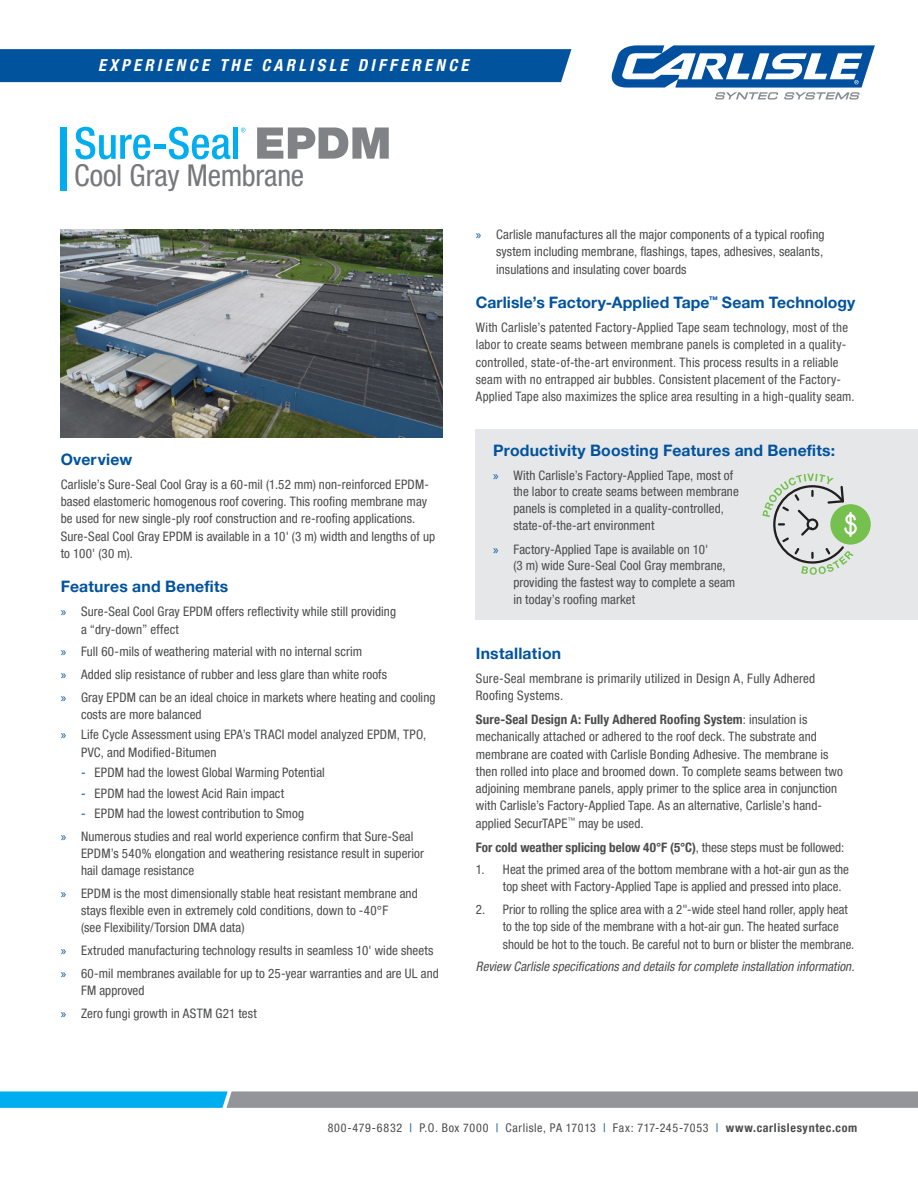
<style>
.page{position:relative;width:918px;height:1188px;background:#fff}
.page>*{position:absolute;margin:0;border:0;box-sizing:border-box;transform-origin:0 0}
.t1{font:condensed 30px "Helvetica Neue LT Pro";letter-spacing:-.005em;color:#76787b}
.t2{font:italic 700 condensed 16.5px "Helvetica Neue LT Pro";letter-spacing:.205em;color:#fff}
.t3{font:700 15.75px "Helvetica Neue LT Pro";letter-spacing:.01em;color:#01539e}
.t4{font:condensed 13.05px/17.2px "Helvetica Neue LT Pro";letter-spacing:.01em;color:#4b4c4d}
.t5{font:italic condensed 13.05px "Helvetica Neue LT Pro";letter-spacing:.005em;color:#4b4c4d}
.t6{font:700 condensed 13.05px "Helvetica Neue LT Pro";color:#4b4c4d}
.t7{font:condensed 12px "Helvetica Neue LT Pro";letter-spacing:.05em;color:#4b4c4d}
.s1{font-family:"Myriad Pro";font-stretch:normal;color:#01539e}
.s2{color:#01539e}
.s3{font-weight:700}
.s4{font-weight:400}
</style>
<div class="page">
<svg style="left:257px;top:128px;width:132px;height:31px"></svg>
<svg style="left:75px;top:127px;width:75px;height:32px"></svg>
<hr style="left:154px;top:144px;width:11px;height:4px;background:#00aeef">
<svg style="left:169px;top:127px;width:61px;height:32px"></svg>
<div style="left:233px;top:127px;width:5px;height:32px;background:#00aeef"></div>
<svg style="left:241px;top:128px;width:5px;height:4px"></svg>
<div style="left:61px;top:127px;width:6px;height:63px;background:#00aeef"></div>
<svg style="left:0;top:1091px;width:918px;height:17px;background:#749eb0"></svg>
<div style="left:0;top:49px;width:571px;height:33px;background:#01539e"></div>
<svg style="left:612px;top:45px;width:263px;height:55px"></svg>
<img style="left:61px;top:230px;width:381px;height:207px">
<div style="left:476px;top:429px;width:442px;height:191px;background:#e6e7e9"></div>
<div style="left:830px;top:504px;width:41px;height:41px;background:#75c04e;border-radius:50%"></div>
<svg style="left:762px;top:474px;width:95px;height:101px"></svg>
<p class="t2" style="left:98px;top:55px;width:372px">EXPERIENCE THE CARLISLE DIFFERENCE</p>
<p class="t1" style="left:74px;top:158px;width:232px">Cool Gray Membrane</p>
<p class="t3" style="left:61px;top:450px;width:73px">Overview</p>
<p class="t4" style="left:61px;top:475px;width:376px">Carlisle’s Sure-Seal Cool Gray is a 60-mil (1.52 mm) non-reinforced EPDM&shy;based elastomeric homogenous roof covering. This roofing membrane may be used for new single-ply roof construction and re-roofing applications.<br>Sure-Seal Cool Gray EPDM is available in a 10' (3 m) width and lengths of up to 100' (30 m).</p>
<p class="t3" style="left:61px;top:577px;width:169px">Features and Benefits</p>
<p class="t4" style="left:81px;top:603px;width:317px;text-indent:-20px"><span class="s1">»</span> Sure-Seal Cool Gray EPDM offers reflectivity while still providing a “dry-down” effect</p>
<p class="t4" style="left:61px;top:643px;width:303px"><span class="s1">»</span> Full 60-mils of weathering material with no internal scrim</p>
<p class="t4" style="left:61px;top:666px;width:328px"><span class="s1">»</span> Added slip resistance of rubber and less glare than white roofs</p>
<p class="t4" style="left:81px;top:688px;width:356px;text-indent:-20px"><span class="s1">»</span> Gray EPDM can be an ideal choice in markets where heating and cooling costs are more balanced</p>
<p class="t4" style="left:81px;top:726px;width:347px;text-indent:-20px"><span class="s1">»</span> Life Cycle Assessment using EPA’s TRACI model analyzed EPDM, TPO,<br>PVC, and Modified-Bitumen</p>
<p class="t4" style="left:81px;top:764px;width:245px"><span class="s2">-</span> EPDM had the lowest Global Warming Potential</p>
<p class="t4" style="left:81px;top:784px;width:205px"><span class="s2">-</span> EPDM had the lowest Acid Rain impact</p>
<p class="t4" style="left:81px;top:805px;width:225px"><span class="s2">-</span> EPDM had the lowest contribution to Smog</p>
<p class="t4" style="left:81px;top:827px;width:345px;text-indent:-20px"><span class="s1">»</span> Numerous studies and real world experience confirm that Sure-Seal<br>EPDM’s 540% elongation and weathering resistance result in superior hail damage resistance</p>
<p class="t4" style="left:81px;top:884px;width:338px;text-indent:-20px"><span class="s1">»</span> EPDM is the most dimensionally stable heat resistant membrane and stays flexible even in extremely cold conditions, down to -40°F<br>(see Flexibility/Torsion DMA data)</p>
<p class="t4" style="left:61px;top:942px;width:374px"><span class="s1">»</span> Extruded manufacturing technology results in seamless 10' wide sheets</p>
<p class="t4" style="left:81px;top:964px;width:359px;text-indent:-20px"><span class="s1">»</span> 60-mil membranes available for up to 25-year warranties and are UL and<br>FM approved</p>
<p class="t4" style="left:61px;top:1004px;width:198px"><span class="s1">»</span> Zero fungi growth in ASTM G21 test</p>
<p class="t4" style="left:496px;top:226px;width:330px;text-align:justify;text-indent:-20px"><span class="s1">»</span> Carlisle manufactures all the major components of a typical roofing system including membrane, flashings, tapes, adhesives, sealants, insulations and insulating cover boards</p>
<p class="t3" style="left:476px;top:293px;width:381px">Carlisle’s Factory-Applied Tape<sup>™</sup> Seam Technology</p>
<p class="t4" style="left:476px;top:319px;width:380px">With Carlisle’s patented Factory-Applied Tape seam technology, most of the labor to create seams between membrane panels is completed in a quality&shy;controlled, state-of-the-art environment. This process results in a reliable seam with no entrapped air bubbles. Consistent placement of the Factory-Applied Tape also maximizes the splice area resulting in a high-quality seam.</p>
<p class="t3" style="left:493px;top:441px;width:344px">Productivity Boosting Features and Benefits:</p>
<p class="t4" style="left:513px;top:466px;width:227px;line-height:16.8px;text-indent:-20px"><span class="s1">»</span> With Carlisle’s Factory-Applied Tape, most of the labor to create seams between membrane panels is completed in a quality-controlled, state-of-the-art environment</p>
<p class="t4" style="left:513px;top:540px;width:223px;line-height:16.8px;text-indent:-20px"><span class="s1">»</span> Factory-Applied Tape is available on 10'<br>(3 m) wide Sure-Seal Cool Gray membrane, providing the fastest way to complete a seam in today’s roofing market</p>
<p class="t3" style="left:476px;top:643px;width:87px">Installation</p>
<p class="t4" style="left:476px;top:669px;width:341px">Sure-Seal membrane is primarily utilized in Design A, Fully Adhered<br>Roofing Systems.</p>
<p class="t4" style="left:476px;top:711px;width:369px"><span class="s3">Sure-Seal Design A: Fully Adhered Roofing System</span>: insulation is mechanically attached or adhered to the roof deck. The substrate and membrane are coated with Carlisle Bonding Adhesive. The membrane is then rolled into place and broomed down. To complete seams between two adjoining membrane panels, apply primer to the splice area in conjunction with Carlisle’s Factory-Applied Tape. As an alternative, Carlisle’s hand&shy;applied SecurTAPE<sup>™</sup> may be used.</p>
<p class="t6" style="left:476px;top:839px;width:370px">For cold weather splicing below 40°F (5°C)<span class="s4">, these steps must be followed:</span></p>
<p class="t4" style="left:503px;top:861px;width:348px;text-indent:-27px">1. Heat the primed area of the bottom membrane with a hot-air gun as the top sheet with Factory-Applied Tape is applied and pressed into place.</p>
<p class="t4" style="left:503px;top:901px;width:353px;text-indent:-27px">2. Prior to rolling the splice area with a 2"-wide steel hand roller, apply heat to the top side of the membrane with a hot-air gun. The heated surface should be hot to the touch. Be careful not to burn or blister the membrane.</p>
<p class="t5" style="left:476px;top:959px;width:380px">Review Carlisle specifications and details for complete installation information.</p>
<p class="t7" style="left:328px;top:1121px;width:531px">800-479-6832 <span class="s2">|</span> P.O. Box 7000 <span class="s2">|</span> Carlisle, PA 17013 <span class="s2">|</span> Fax: 717-245-7053 <span class="s2">|</span> <span class="s3">www.carlislesyntec.com</span></p>
</div>
